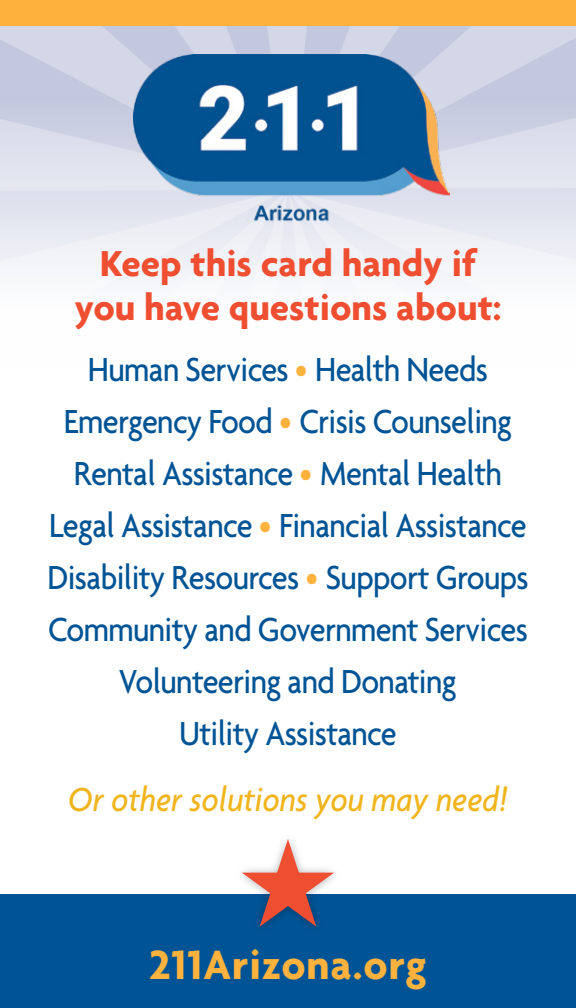
<style>
.page{position:relative;width:576px;height:1008px;background:#fff}
.page>*{position:absolute;margin:0;border:0;box-sizing:border-box;transform-origin:0 0}
.body_sans{font:700 44px "Agenda";letter-spacing:.02em;color:#fcb23d}
.t1{font:700 39.2px/44px "Agenda";color:#f04e31;text-align:center}
.t2{font:500 36px/52px "Agenda";letter-spacing:-.02em;color:#005495;text-align:center;scale:.9 1}
.t3{font:italic 500 36px "Agenda";color:#f0b51c;scale:.9 1}
.s1{color:#fcb23d}
</style>
<div class="page">
<svg style="left:0;top:26px;width:576px;height:255px"></svg>
<img style="left:134px;top:55px;width:315px;height:172px">
<div style="left:0;top:0;width:576px;height:26px;background:#fcb23d"></div>
<div style="left:0;top:895px;width:576px;height:113px;background:#005495"></div>
<div style="left:234px;top:831px;width:108px;height:103px;background:#000;opacity:.3"></div>
<svg style="left:242px;top:839px;width:92px;height:88px"></svg>
<p class="t1" style="left:74px;top:241px;width:429px">Keep this card handy if you have questions about:</p>
<p class="t2" style="left:64px;top:342px;width:500px">Human Services <span class="s1">•</span> Health Needs<br>Emergency Food <span class="s1">•</span> Crisis Counseling</p>
<p class="t2" style="left:74px;top:446px;width:477px">Rental Assistance <span class="s1">•</span> Mental Health</p>
<p class="t2" style="left:49px;top:498px;width:532px">Legal Assistance <span class="s1">•</span> Financial Assistance</p>
<p class="t2" style="left:47px;top:550px;width:536px">Disability Resources <span class="s1">•</span> Support Groups</p>
<p class="t2" style="left:48px;top:602px;width:535px">Community and Government Services</p>
<p class="t2" style="left:119px;top:654px;width:376px">Volunteering and Donating</p>
<p class="t2" style="left:179px;top:706px;width:243px">Utility Assistance</p>
<p class="t3" style="left:68px;top:777px;width:490px">Or other solutions you may need!</p>
<p class="body_sans" style="left:149px;top:938px;width:279px">211Arizona.org</p>
</div>
